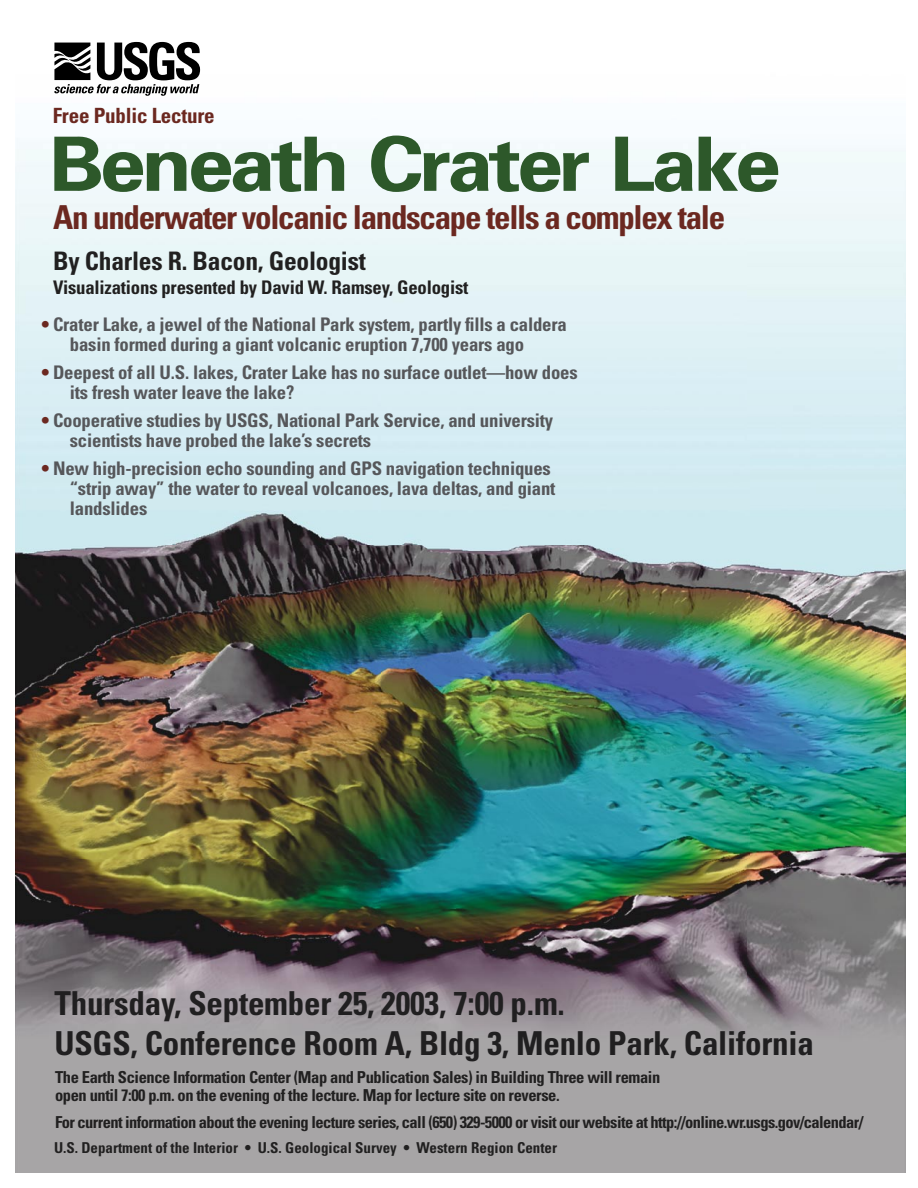
<style>
.page{position:relative;width:918px;height:1188px;background:#fff}
.page>*{position:absolute;margin:0;border:0;box-sizing:border-box;transform-origin:0 0}
.t1{font:700 75px "Univers";letter-spacing:-.05em;color:#2d582a;scale:1.1 1}
.t2{font:700 condensed 33px/39.6px "Univers";letter-spacing:-.005em;color:#201f20}
.t3{font:700 condensed 33px "Univers";letter-spacing:-.04em;color:#6b2820}
.t4{font:700 condensed 25.5px "Univers";letter-spacing:-.01em;color:#212020}
.t5{font:700 condensed 21px "Univers";letter-spacing:-.01em;color:#6b2820}
.t6{font:700 condensed 18.75px/20.2px "Univers";letter-spacing:-.01em;color:#56575a}
.t7{font:700 condensed 18.75px "Univers";letter-spacing:-.01em;color:#212020}
.t8{font:700 condensed 16.5px/18px "Univers";letter-spacing:-.025em;color:#212020}
.t9{font:700 condensed 15px "Univers";color:#212020}
.s1{color:#6b2820}
</style>
<div class="page">
<img style="left:16px;top:230px;width:732px;height:943px">
<img style="left:748px;top:142px;width:157px;height:1031px">
<svg style="left:54px;top:42px;width:146px;height:54px"></svg>
<p class="t5" style="left:53px;top:103px;width:163px">Free Public Lecture</p>
<h1 class="t1" style="left:49px;top:116px;width:667px">Beneath Crater Lake</h1>
<h2 class="t3" style="left:53px;top:198px;width:673px">An underwater volcanic landscape tells a complex tale</h2>
<h3 class="t4" style="left:53px;top:245px;width:314px">By Charles R. Bacon, Geologist</h3>
<p class="t7" style="left:53px;top:276px;width:417px">Visualizations presented by David W. Ramsey, Geologist</p>
<p class="t6" style="left:70px;top:313px;width:499px;text-indent:-29px"><span class="s1">•</span> Crater Lake, a jewel of the National Park system, partly fills a caldera basin formed during a giant volcanic eruption 7,700 years ago</p>
<p class="t6" style="left:70px;top:361px;width:509px;text-indent:-29px"><span class="s1">•</span> Deepest of all U.S. lakes, Crater Lake has no surface outlet—how does its fresh water leave the lake?</p>
<p class="t6" style="left:70px;top:409px;width:485px;text-indent:-29px"><span class="s1">•</span> Cooperative studies by USGS, National Park Service, and university scientists have probed the lake’s secrets</p>
<p class="t6" style="left:70px;top:457px;width:487px;text-indent:-29px"><span class="s1">•</span> New high-precision echo sounding and GPS navigation techniques “strip away” the water to reveal volcanoes, lava deltas, and giant landslides</p>
<h2 class="t2" style="left:55px;top:983px;width:761px">Thursday, September 25, 2003, 7:00 p.m.<br>USGS, Conference Room A, Bldg 3, Menlo Park, California</h2>
<p class="t8" style="left:55px;top:1067px;width:607px">The Earth Science Information Center (Map and Publication Sales) in Building Three will remain open until 7:00 p.m. on the evening of the lecture. Map for lecture site on reverse.</p>
<p class="t8" style="left:55px;top:1112px;width:810px">For current information about the evening lecture series, call (650) 329-5000 or visit our website at http://online.wr.usgs.gov/calendar/</p>
<p class="t9" style="left:54px;top:1139px;width:505px">U.S. Department of the Interior • U.S. Geological Survey • Western Region Center</p>
</div>
